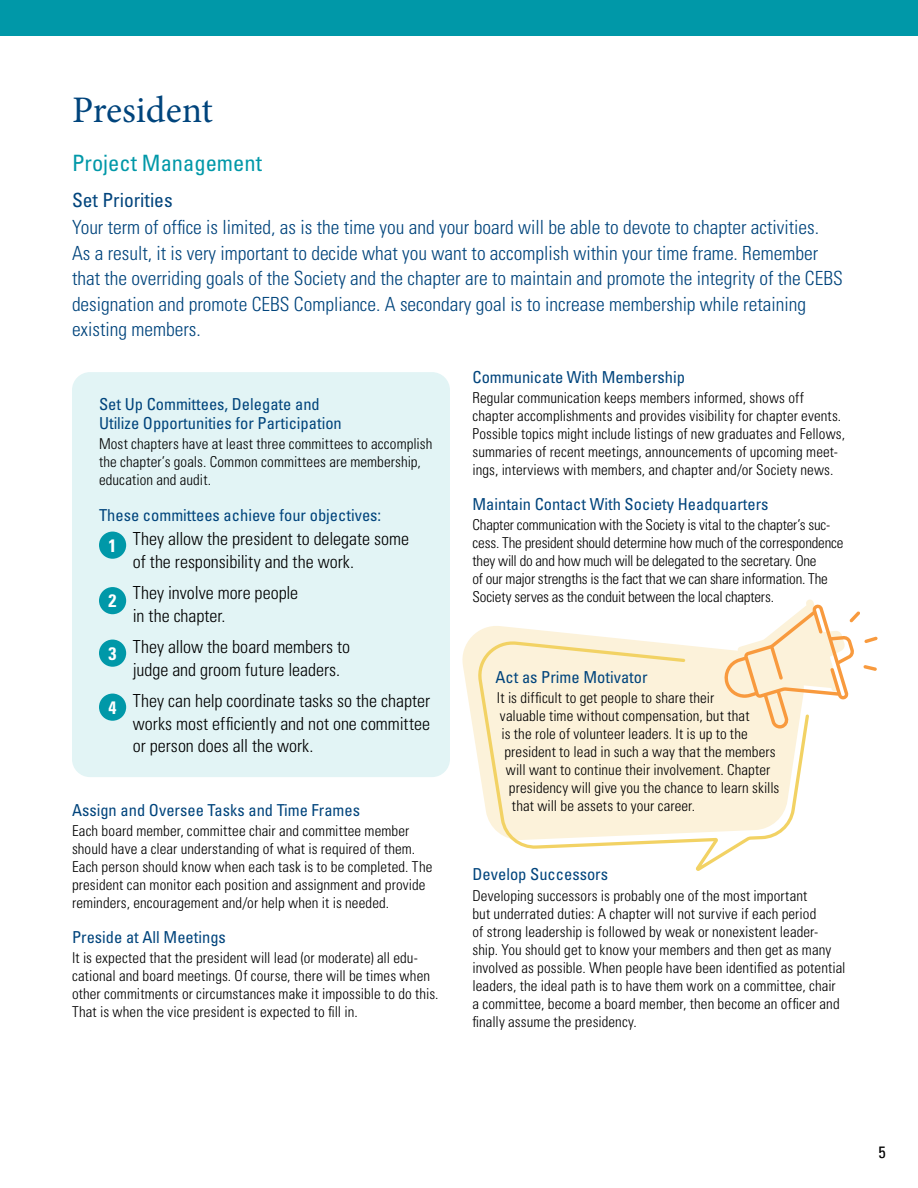
<style>
.page{position:relative;width:918px;height:1188px;background:#fff}
.page>*{position:absolute;margin:0;border:0;box-sizing:border-box;transform-origin:0 0}
.t1{font:37.5px "Minion Pro";color:#00447c}
.t2{font:condensed 22.5px "Univers LT Std";color:#0098a8}
.t3{font:300 condensed 19.5px/25.5px "Univers LT Std";color:#00447c}
.t4{font:condensed 19.5px "Univers LT Std";color:#00447c}
.t5{font:300 condensed 18px/22.5px "Univers LT Std";color:#000}
.t6{font:condensed 16.5px/19.5px "Univers LT Std";color:#00447c}
.t7{font:condensed 16.5px "Univers LT Std";color:#000}
.t8{font:300 condensed 15px/18px "Univers LT Std";letter-spacing:.005em;color:#000}
.s1{font-weight:700;color:#fff}
</style>
<div class="page">
<div style="left:0;top:0;width:918px;height:36px;background:#0098a8"></div>
<div style="left:72px;top:372px;width:378px;height:405px;background:#e2f4f5;border-radius:18px"></div>
<div style="left:99px;top:532px;width:27px;height:27px;background:#0098a8;border-radius:50%"></div>
<div style="left:99px;top:587px;width:27px;height:27px;background:#0098a8;border-radius:50%"></div>
<div style="left:99px;top:640px;width:27px;height:27px;background:#0098a8;border-radius:50%"></div>
<div style="left:99px;top:694px;width:27px;height:27px;background:#0098a8;border-radius:50%"></div>
<svg style="left:462px;top:626px;width:179px;height:127px;fill:#fcf2da"></svg>
<svg style="left:760px;top:600px;width:118px;height:100px"></svg>
<svg style="left:477px;top:641px;width:332px;height:230px;fill:#fcf2da"></svg>
<h1 class="t1" style="left:72px;top:85px;width:142px">President</h1>
<h2 class="t2" style="left:72px;top:149px;width:191px">Project Management</h2>
<h3 class="t4" style="left:72px;top:187px;width:102px">Set Priorities</h3>
<p class="t3" style="left:72px;top:215px;width:772px">Your term of office is limited, as is the time you and your board will be able to devote to chapter activities.<br>As a result, it is very important to decide what you want to accomplish within your time frame. Remember that the overriding goals of the Society and the chapter are to maintain and promote the integrity of the CEBS designation and promote CEBS Compliance. A secondary goal is to increase membership while retaining existing members.</p>
<p class="t6" style="left:99px;top:394px;width:244px">Set Up Committees, Delegate and<br>Utilize Opportunities for Participation</p>
<p class="t8" style="left:99px;top:435px;width:335px">Most chapters have at least three committees to accomplish the chapter’s goals. Common committees are membership, education and audit.</p>
<p class="t6" style="left:99px;top:505px;width:284px">These committees achieve four objectives:</p>
<p class="t5" style="left:133px;top:528px;width:278px;text-indent:-24px"><span class="s1">1</span> They allow the president to delegate some of the responsibility and the work.</p>
<p class="t5" style="left:133px;top:582px;width:167px;text-indent:-24px"><span class="s1">2</span> They involve more people in the chapter.</p>
<p class="t5" style="left:133px;top:636px;width:219px;text-indent:-24px"><span class="s1">3</span> They allow the board members to judge and groom future leaders.</p>
<p class="t5" style="left:133px;top:690px;width:299px;text-align:justify;text-indent:-24px"><span class="s1">4</span> They can help coordinate tasks so the chapter works most efficiently and not one committee or person does all the work.</p>
<p class="t6" style="left:72px;top:800px;width:290px">Assign and Oversee Tasks and Time Frames</p>
<p class="t8" style="left:72px;top:822px;width:362px">Each board member, committee chair and committee member should have a clear understanding of what is required of them.<br>Each person should know when each task is to be completed. The president can monitor each position and assignment and provide reminders, encouragement and/or help when it is needed.</p>
<p class="t6" style="left:72px;top:927px;width:155px">Preside at All Meetings</p>
<p class="t8" style="left:72px;top:949px;width:368px">It is expected that the president will lead (or moderate) all edu&shy;cational and board meetings. Of course, there will be times when other commitments or circumstances make it impossible to do this.<br>That is when the vice president is expected to fill in.</p>
<p class="t6" style="left:473px;top:367px;width:214px">Communicate With Membership</p>
<p class="t8" style="left:473px;top:389px;width:374px">Regular communication keeps members informed, shows off chapter accomplishments and provides visibility for chapter events.<br>Possible topics might include listings of new graduates and Fellows, summaries of recent meetings, announcements of upcoming meet&shy;ings, interviews with members, and chapter and/or Society news.</p>
<p class="t6" style="left:473px;top:494px;width:298px">Maintain Contact With Society Headquarters</p>
<p class="t8" style="left:473px;top:516px;width:373px">Chapter communication with the Society is vital to the chapter’s suc&shy;cess. The president should determine how much of the correspondence they will do and how much will be delegated to the secretary. One<br>of our major strengths is the fact that we can share information. The Society serves as the conduit between the local chapters.</p>
<p class="t6" style="left:495px;top:667px;width:154px">Act as Prime Motivator</p>
<p class="t8" style="left:497px;top:689px;width:219px">It is difficult to get people to share their</p>
<p class="t8" style="left:500px;top:707px;width:251px">valuable time without compensation, but that</p>
<p class="t8" style="left:501px;top:725px;width:248px">is the role of volunteer leaders. It is up to the</p>
<p class="t8" style="left:504px;top:743px;width:273px">president to lead in such a way that the members</p>
<p class="t8" style="left:506px;top:761px;width:266px">will want to continue their involvement. Chapter</p>
<p class="t8" style="left:509px;top:779px;width:272px">presidency will give you the chance to learn skills</p>
<p class="t8" style="left:512px;top:797px;width:185px">that will be assets to your career.</p>
<p class="t6" style="left:473px;top:865px;width:137px">Develop Successors</p>
<p class="t8" style="left:473px;top:886px;width:375px">Developing successors is probably one of the most important<br>but underrated duties: A chapter will not survive if each period<br>of strong leadership is followed by weak or nonexistent leader&shy;ship. You should get to know your members and then get as many involved as possible. When people have been identified as potential leaders, the ideal path is to have them work on a committee, chair a committee, become a board member, then become an officer and finally assume the presidency.</p>
<p class="t7" style="left:878px;top:1141px;width:9px">5</p>
</div>
